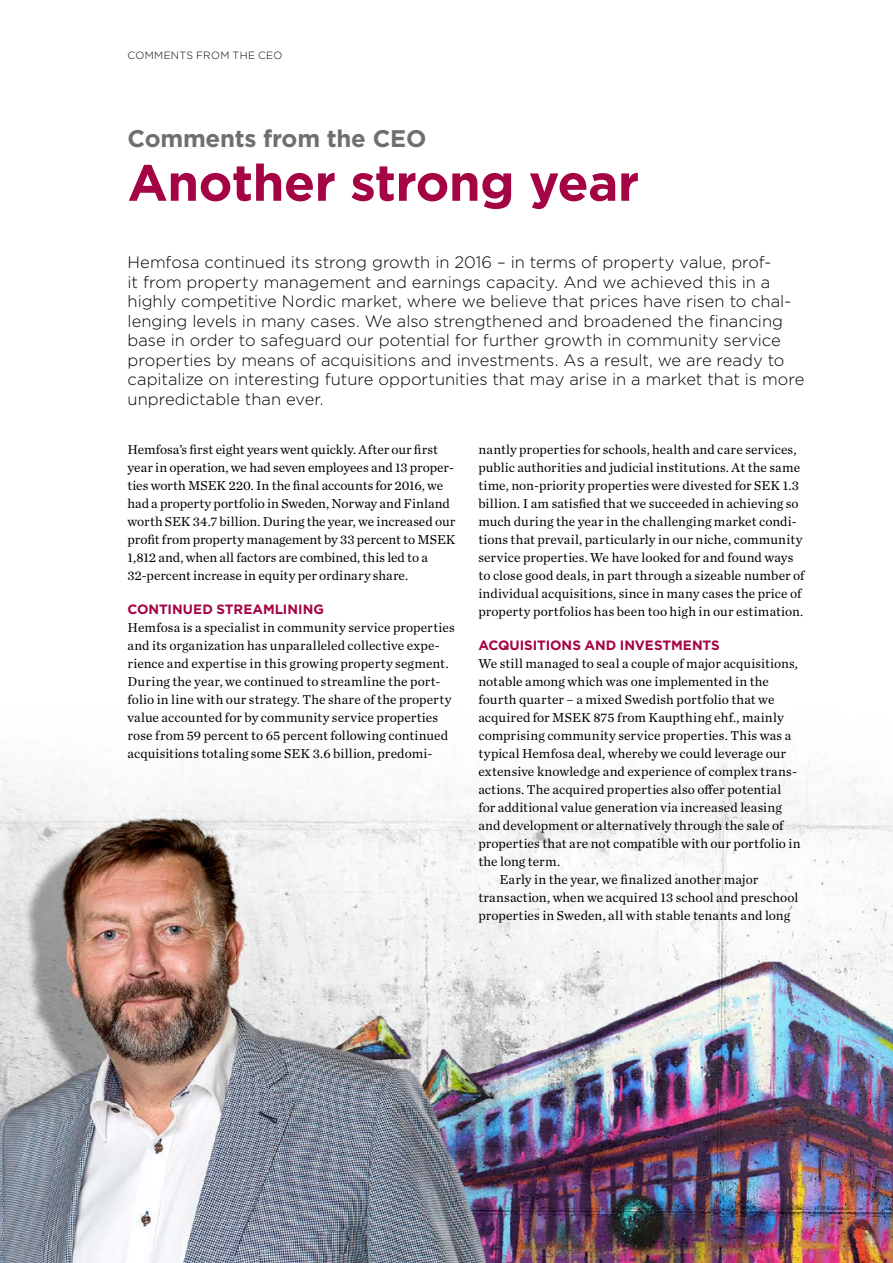
<style>
.page{position:relative;width:893px;height:1263px;background:#fff}
.page>*{position:absolute;margin:0;border:0;box-sizing:border-box;transform-origin:0 0}
.t1{font:700 51px "Gotham";letter-spacing:-.01em;color:#a40344}
.t2{font:700 24px "Gotham";letter-spacing:-.01em;color:#706f6f}
.t3{font:300 16.5px/19.5px "Gotham";color:#000}
.t4{font:13.5px/18px "Chronicle Text G1";letter-spacing:.005em;color:#000}
.t5{font:700 13.5px "Gotham";letter-spacing:-.005em;color:#a40344}
.t6{font:300 10.5px "Gotham";letter-spacing:.02em;color:#000}
</style>
<div class="page">
<img style="left:0;top:748px;width:893px;height:515px">
<p class="t6" style="left:128px;top:49px;width:156px">COMMENTS FROM THE CEO</p>
<h2 class="t2" style="left:128px;top:122px;width:300px">Comments from the CEO</h2>
<h1 class="t1" style="left:128px;top:149px;width:513px">Another strong year</h1>
<p class="t3" style="left:128px;top:252px;width:678px">Hemfosa continued its strong growth in 2016 – in terms of property value, prof-<br>it from property management and earnings capacity. And we achieved this in a highly competitive Nordic market, where we believe that prices have risen to chal&shy;lenging levels in many cases. We also strengthened and broadened the financing base in order to safeguard our potential for further growth in community service properties by means of acquisitions and investments. As a result, we are ready to capitalize on interesting future opportunities that may arise in a market that is more unpredictable than ever.</p>
<p class="t4" style="left:128px;top:440px;width:330px">Hemfosa’s first eight years went quickly. After our first year in operation, we had seven employees and 13 proper&shy;ties worth MSEK 220. In the final accounts for 2016, we had a property portfolio in Sweden, Norway and Finland worth SEK 34.7 billion. During the year, we increased our profit from property management by 33 percent to MSEK 1,812 and, when all factors are combined, this led to a 32-percent increase in equity per ordinary share.</p>
<p class="t5" style="left:128px;top:601px;width:198px">CONTINUED STREAMLINING</p>
<p class="t4" style="left:128px;top:618px;width:329px">Hemfosa is a specialist in community service properties and its organization has unparalleled collective expe&shy;rience and expertise in this growing property segment.<br>During the year, we continued to streamline the port&shy;folio in line with our strategy. The share of the property value accounted for by community service properties rose from 59 percent to 65 percent following continued acquisitions totaling some SEK 3.6 billion, predomi-</p>
<p class="t4" style="left:478px;top:440px;width:328px">nantly properties for schools, health and care services, public authorities and judicial institutions. At the same time, non-priority properties were divested for SEK 1.3 billion. I am satisfied that we succeeded in achieving so much during the year in the challenging market condi&shy;tions that prevail, particularly in our niche, community service properties. We have looked for and found ways to close good deals, in part through a sizeable number of individual acquisitions, since in many cases the price of property portfolios has been too high in our estimation.</p>
<p class="t5" style="left:478px;top:636px;width:243px">ACQUISITIONS AND INVESTMENTS</p>
<p class="t4" style="left:478px;top:654px;width:321px">We still managed to seal a couple of major acquisitions,</p>
<p class="t4" style="left:478px;top:672px;width:292px">notable among which was one implemented in the</p>
<p class="t4" style="left:478px;top:690px;width:298px">fourth quarter – a mixed Swedish portfolio that we</p>
<p class="t4" style="left:478px;top:708px;width:307px">acquired for MSEK 875 from Kaupthing ehf., mainly</p>
<p class="t4" style="left:478px;top:726px;width:314px">comprising community service properties. This was a</p>
<p class="t4" style="left:478px;top:744px;width:309px">typical Hemfosa deal, whereby we could leverage our</p>
<p class="t4" style="left:478px;top:762px;width:320px">extensive knowledge and experience of complex trans-</p>
<p class="t4" style="left:478px;top:780px;width:304px">actions. The acquired properties also offer potential</p>
<p class="t4" style="left:478px;top:798px;width:305px">for additional value generation via increased leasing</p>
<p class="t4" style="left:478px;top:816px;width:307px">and development or alternatively through the sale of</p>
<p class="t4" style="left:478px;top:834px;width:324px">properties that are not compatible with our portfolio in</p>
<p class="t4" style="left:478px;top:852px;width:83px">the long term.</p>
<p class="t4" style="left:500px;top:870px;width:260px">Early in the year, we finalized another major</p>
<p class="t4" style="left:478px;top:888px;width:321px">transaction, when we acquired 13 school and preschool</p>
<p class="t4" style="left:478px;top:906px;width:313px">properties in Sweden, all with stable tenants and long</p>
</div>
